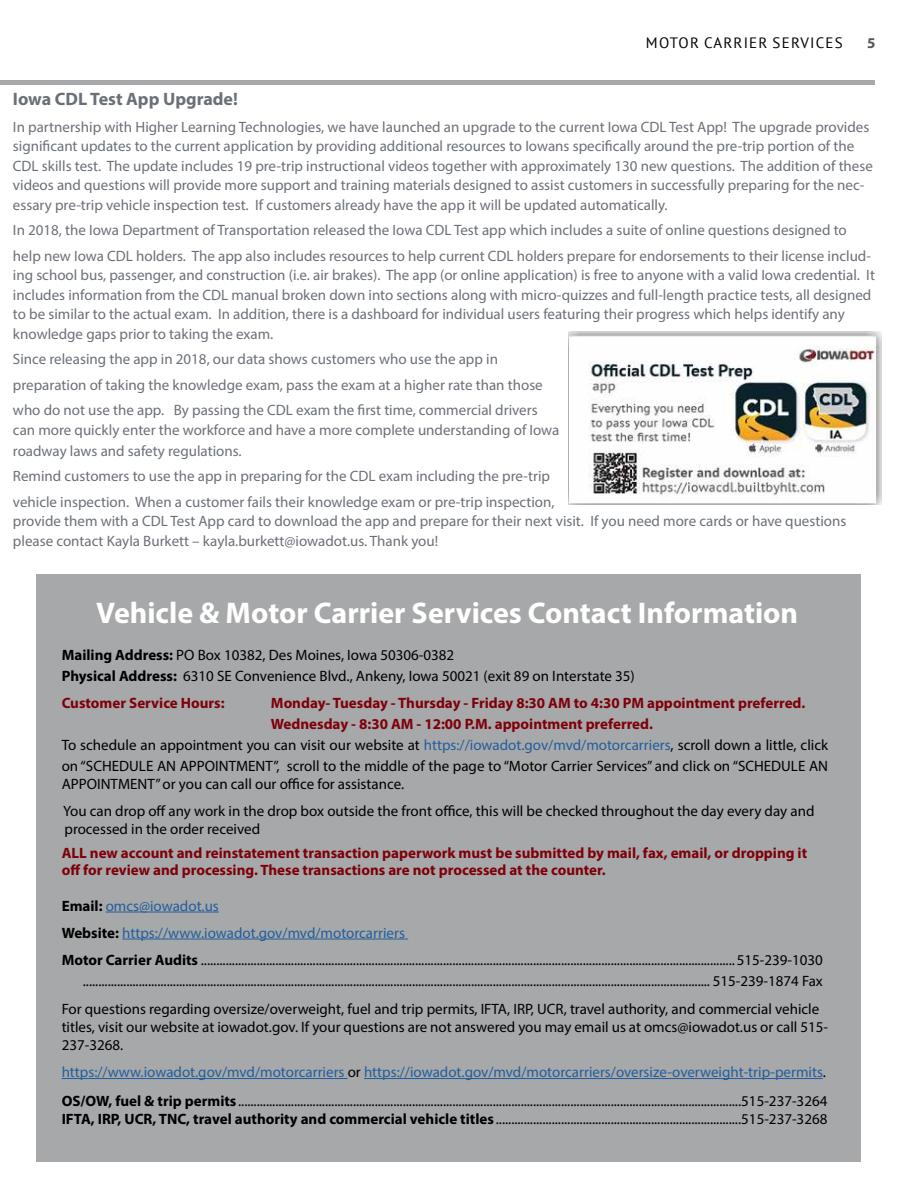
<style>
.page{position:relative;width:918px;height:1188px;background:#fff}
.page>*{position:absolute;margin:0;border:0;box-sizing:border-box;transform-origin:0 0}
.t1{font:700 30px "Myriad Pro";color:#fff}
.t2{font:700 18px "Myriad Pro";color:#6b7078}
.t3{font:15px/19.5px "Myriad Pro";color:#6b7078}
.t4{font:15px/27px "Myriad Pro";color:#000}
.t5{font:700 15px/16.5px "Myriad Pro";color:#7e000a}
.t6{font:15px "PT Sans";letter-spacing:.08em;color:#000}
.t7{font:700 15px "Myriad Pro";color:#54565a}
.s1{font-weight:700}
.s2{color:#215e9e}
</style>
<div class="page">
<hr style="left:0;top:81px;width:875px;height:4px;background:#a7a8a9">
<div style="left:36px;top:574px;width:824px;height:588px;background:#a7a8a9"></div>
<hr style="left:106px;top:912px;width:113px;height:1px;background:#215e9e">
<hr style="left:122px;top:939px;width:286px;height:1px;background:#215e9e">
<hr style="left:62px;top:1078px;width:286px;height:1px;background:#215e9e">
<hr style="left:364px;top:1078px;width:459px;height:1px;background:#215e9e">
<img style="left:568px;top:331px;width:314px;height:174px">
<p class="t6" style="left:646px;top:34px;width:198px">MOTOR CARRIER SERVICES</p>
<p class="t7" style="left:867px;top:33px;width:10px">5</p>
<p class="t2" style="left:13px;top:87px;width:226px">Iowa CDL Test App Upgrade!</p>
<p class="t3" style="left:13px;top:117px;width:861px">In partnership with Higher Learning Technologies, we have launched an upgrade to the current Iowa CDL Test App! The upgrade provides significant updates to the current application by providing additional resources to Iowans specifically around the pre-trip portion of the CDL skills test. The update includes 19 pre-trip instructional videos together with approximately 130 new questions. The addition of these videos and questions will provide more support and training materials designed to assist customers in successfully preparing for the nec&shy;essary pre-trip vehicle inspection test. If customers already have the app it will be updated automatically.</p>
<p class="t3" style="left:13px;top:217px;width:860px;line-height:25.5px">In 2018, the Iowa Department of Transportation released the Iowa CDL Test app which includes a suite of online questions designed to help new Iowa CDL holders. The app also includes resources to help current CDL holders prepare for endorsements to their license includ-</p>
<p class="t3" style="left:13px;top:265px;width:864px">ing school bus, passenger, and construction (i.e. air brakes). The app (or online application) is free to anyone with a valid Iowa credential. It includes information from the CDL manual broken down into sections along with micro-quizzes and full-length practice tests, all designed to be similar to the actual exam. In addition, there is a dashboard for individual users featuring their progress which helps identify any knowledge gaps prior to taking the exam.</p>
<p class="t3" style="left:13px;top:346px;width:531px;line-height:25.5px">Since releasing the app in 2018, our data shows customers who use the app in preparation of taking the knowledge exam, pass the exam at a higher rate than those who do not use the app. By passing the CDL exam the first time, commercial drivers</p>
<p class="t3" style="left:13px;top:419px;width:548px;line-height:21px">can more quickly enter the workforce and have a more complete understanding of Iowa roadway laws and safety regulations.</p>
<p class="t3" style="left:13px;top:463px;width:543px;line-height:25.5px">Remind customers to use the app in preparing for the CDL exam including the pre-trip vehicle inspection. When a customer fails their knowledge exam or pre-trip inspection,</p>
<p class="t3" style="left:13px;top:511px;width:835px">provide them with a CDL Test App card to download the app and prepare for their next visit. If you need more cards or have questions please contact Kayla Burkett – kayla.burkett@iowadot.us. Thank you!</p>
<h1 class="t1" style="left:96px;top:594px;width:704px">Vehicle &amp; Motor Carrier Services Contact Information</h1>
<p class="t4" style="left:62px;top:644px;width:575px;line-height:21px"><span class="s1">Mailing Address:</span> PO Box 10382, Des Moines, Iowa 50306-0382<br><span class="s1">Physical Address:</span> 6310 SE Convenience Blvd., Ankeny, Iowa 50021 (exit 89 on Interstate 35)</p>
<p class="t5" style="left:62px;top:694px;width:165px">Customer Service Hours:</p>
<p class="t5" style="left:271px;top:694px;width:536px">Monday- Tuesday - Thursday - Friday 8:30 AM to 4:30 PM appointment preferred.</p>
<p class="t5" style="left:271px;top:715px;width:384px">Wednesday - 8:30 AM - 12:00 P.M. appointment preferred.</p>
<p class="t4" style="left:62px;top:731px;width:768px">To schedule an appointment you can visit our website at <span class="s2">https://iowadot.gov/mvd/motorcarriers</span>, scroll down a little, click</p>
<p class="t4" style="left:62px;top:752px;width:768px">on “SCHEDULE AN APPOINTMENT”, scroll to the middle of the page to “Motor Carrier Services” and click on “SCHEDULE AN</p>
<p class="t4" style="left:62px;top:770px;width:754px">APPOINTMENT” or you can call our office for assistance.<br>You can drop off any work in the drop box outside the front office, this will be checked throughout the day every day and</p>
<p class="t4" style="left:64px;top:815px;width:197px">processed in the order received</p>
<p class="t5" style="left:62px;top:844px;width:747px">ALL new account and reinstatement transaction paperwork must be submitted by mail, fax, email, or dropping it off for review and processing. These transactions are not processed at the counter.</p>
<p class="t4" style="left:62px;top:892px;width:763px"><span class="s1">Email:</span> <span class="s2">omcs@iowadot.us<br></span><span class="s1">Website:</span> <span class="s2">https://www.iowadot.gov/mvd/motorcarriers<br></span><span class="s1">Motor Carrier Audits</span> ............................................................................................................................................................................515-239-1030</p>
<p class="t4" style="left:62px;top:966px;width:763px;line-height:28.5px;text-align:right">.......................................................................................................................................................................................................... 515-239-1874 Fax<br>For questions regarding oversize/overweight, fuel and trip permits, IFTA, IRP, UCR, travel authority, and commercial vehicle</p>
<p class="t4" style="left:62px;top:1018px;width:768px;line-height:18px">titles, visit our website at iowadot.gov. If your questions are not answered you may email us at omcs@iowadot.us or call 515-<br>237-3268.</p>
<p class="t4" style="left:62px;top:1058px;width:767px;line-height:28.5px"><span class="s2">https://www.iowadot.gov/mvd/motorcarriers</span> or <span class="s2">https://iowadot.gov/mvd/motorcarriers/oversize-overweight-trip-permits</span>.<br><span class="s1">OS/OW, fuel &amp; trip permits</span>..................................................................................................................................................................515-237-3264</p>
<p class="t4" style="left:62px;top:1105px;width:767px"><span class="s1">IFTA, IRP, UCR, TNC, travel authority and commercial vehicle titles</span> ...............................................................................515-237-3268</p>
</div>
